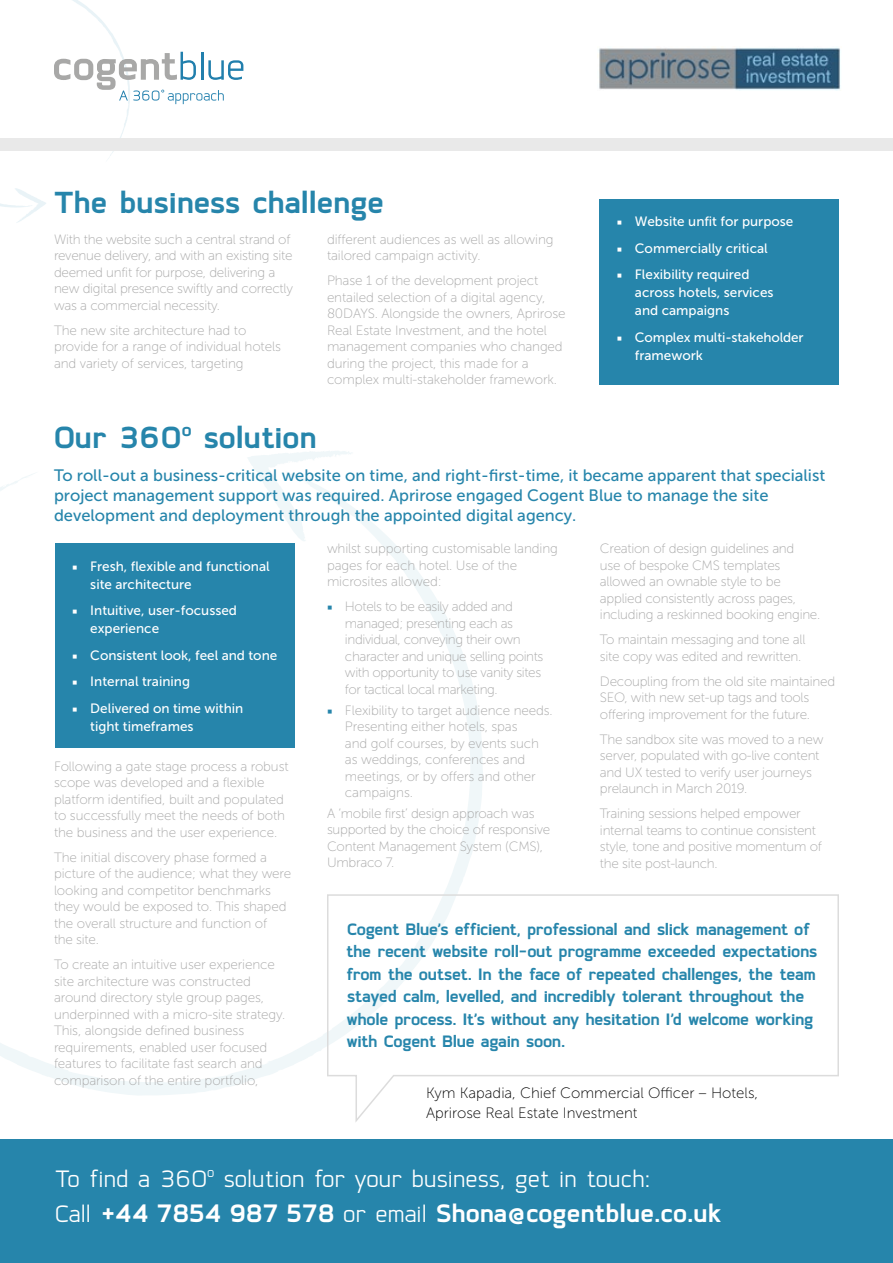
<style>
.page{position:relative;width:893px;height:1263px;background:#fff}
.page>*{position:absolute;margin:0;border:0;box-sizing:border-box;transform-origin:0 0}
.t1{font:700 36px "Coupe";color:#2685ab}
.t2{font:29.7px/35.7px "Coupe";color:#fff}
.t3{font:700 19.5px/22.5px "Coupe";letter-spacing:-.015em;color:#2685ab}
.t4{font:16.5px/19.8px "Museo Sans 500";color:#2685ab}
.t5{font:15px/19.5px "Museo Sans 100";color:#000}
.t6{font:13.5px/16.5px "Museo Sans 100";letter-spacing:-.01em;color:#a8a8a8}
.t7{font:13.5px/18px "Museo Sans 500";color:#fff}
.t8{font:13.5px/16.5px "Museo Sans 100";letter-spacing:-.03em;color:#a8a8a8}
.s1{font-family:"Minion Pro"}
.s2{font-family:"Minion Pro";color:#2685ab}
.s3{font-weight:700}
</style>
<div class="page">
<svg style="left:0;top:473px;width:483px;height:622px"></svg>
<svg style="left:247px;top:451px;width:106px;height:91px"></svg>
<svg style="left:0;top:0;width:243px;height:223px"></svg>
<div style="left:0;top:138px;width:893px;height:13px;background:#e9e9e9"></div>
<div style="left:0;top:1140px;width:893px;height:123px;background:#2685ab"></div>
<div style="left:600px;top:199px;width:239px;height:185px;background:#2685ab"></div>
<svg style="left:326px;top:893px;width:513px;height:229px"></svg>
<img style="left:599px;top:47px;width:242px;height:43px">
<div style="left:55px;top:543px;width:239px;height:204px;background:#2685ab"></div>
<h1 class="t1" style="left:54px;top:184px;width:332px">The business challenge</h1>
<p class="t6" style="left:54px;top:231px;width:240px">With the website such a central strand of revenue delivery, and with an existing site deemed unfit for purpose, delivering a new digital presence swiftly and correctly was a commercial necessity.</p>
<p class="t6" style="left:54px;top:322px;width:228px">The new site architecture had to provide for a range of individual hotels and variety of services, targeting</p>
<p class="t6" style="left:327px;top:231px;width:228px">different audiences as well as allowing tailored campaign activity.</p>
<p class="t6" style="left:327px;top:272px;width:240px">Phase 1 of the development project entailed selection of a digital agency, 80DAYS. Alongside the owners, Aprirose Real Estate Investment, and the hotel management companies who changed during the project, this made for a complex multi-stakeholder framework.</p>
<p class="t7" style="left:617px;top:212px;width:178px"><span class="s1">■</span> Website unfit for purpose</p>
<p class="t7" style="left:617px;top:239px;width:152px"><span class="s1">■</span> Commercially critical</p>
<p class="t7" style="left:635px;top:265px;width:140px;text-indent:-18px"><span class="s1">■</span> Flexibility required across hotels, services and campaigns</p>
<p class="t7" style="left:635px;top:328px;width:170px;text-indent:-18px"><span class="s1">■</span> Complex multi-stakeholder framework</p>
<h1 class="t1" style="left:54px;top:419px;width:264px">Our 360<sup>o</sup> solution</h1>
<p class="t4" style="left:54px;top:466px;width:773px">To roll-out a business-critical website on time, and right-first-time, it became apparent that specialist project management support was required. Aprirose engaged Cogent Blue to manage the site development and deployment through the appointed digital agency.</p>
<p class="t7" style="left:90px;top:557px;width:181px;text-indent:-18px"><span class="s1">■</span> Fresh, flexible and functional site architecture</p>
<p class="t7" style="left:90px;top:601px;width:148px;text-indent:-18px"><span class="s1">■</span> Intuitive, user-focussed experience</p>
<p class="t7" style="left:72px;top:646px;width:207px"><span class="s1">■</span> Consistent look, feel and tone</p>
<p class="t7" style="left:72px;top:672px;width:119px"><span class="s1">■</span> Internal training</p>
<p class="t7" style="left:90px;top:699px;width:155px;text-indent:-18px"><span class="s1">■</span> Delivered on time within tight timeframes</p>
<p class="t6" style="left:54px;top:758px;width:236px">Following a gate stage process a robust scope was developed and a flexible platform identified, built and populated to successfully meet the needs of both the business and the user experience.</p>
<p class="t6" style="left:54px;top:849px;width:239px">The initial discovery phase formed a picture of the audience; what they were looking and competitor benchmarks they would be exposed to. This shaped the overall structure and function of<br>the site.</p>
<p class="t6" style="left:54px;top:957px;width:233px">To create an intuitive user experience site architecture was constructed around directory style group pages, underpinned with a micro-site strategy.<br>This, alongside defined business requirements, enabled user focused features to facilitate fast search and comparison of the entire portfolio,</p>
<p class="t6" style="left:327px;top:541px;width:232px">whilst supporting customisable landing pages for each hotel. Use of the microsites allowed:</p>
<p class="t8" style="left:345px;top:599px;width:200px;text-indent:-18px"><span class="s2">■</span> Hotels to be easily added and managed; presenting each as individual, conveying their own character and unique selling points with opportunity to use vanity sites for tactical local marketing.</p>
<p class="t6" style="left:345px;top:702px;width:209px;text-indent:-18px"><span class="s2">■</span> Flexibility to target audience needs.<br>Presenting either hotels, spas<br>and golf courses, by events such as weddings, conferences and meetings, or by offers and other campaigns.</p>
<p class="t6" style="left:327px;top:805px;width:225px">A ‘mobile first’ design approach was supported by the choice of responsive<br>Content Management System (CMS),<br>Umbraco 7.</p>
<p class="t6" style="left:600px;top:541px;width:222px">Creation of design guidelines and<br>use of bespoke CMS templates allowed an ownable style to be applied consistently across pages, including a reskinned booking engine.</p>
<p class="t6" style="left:600px;top:632px;width:207px">To maintain messaging and tone all site copy was edited and rewritten.</p>
<p class="t6" style="left:600px;top:673px;width:237px">Decoupling from the old site maintained<br>SEO, with new set-up tags and tools offering improvement for the future.</p>
<p class="t6" style="left:600px;top:731px;width:225px">The sandbox site was moved to a new server, populated with go-live content and UX tested to verify user journeys prelaunch in March 2019.</p>
<p class="t6" style="left:600px;top:806px;width:223px">Training sessions helped empower internal teams to continue consistent style, tone and positive momentum of the site post-launch.</p>
<p class="t3" style="left:346px;top:918px;width:472px">Cogent Blue’s efficient, professional and slick management of the recent website roll-out programme exceeded expectations from the outset. In the face of repeated challenges, the team stayed calm, levelled, and incredibly tolerant throughout the whole process. It’s without any hesitation I’d welcome working with Cogent Blue again soon.</p>
<p class="t5" style="left:426px;top:1083px;width:334px">Kym Kapadia, Chief Commercial Officer – Hotels,<br>Aprirose Real Estate Investment</p>
<h2 class="t2" style="left:55px;top:1160px;width:668px">To find a 360<sup>o</sup> solution for your business, get in touch:<br>Call <span class="s3">+44 7854 987 578</span> or email <span class="s3">Shona@cogentblue.co.uk</span></h2>
</div>
